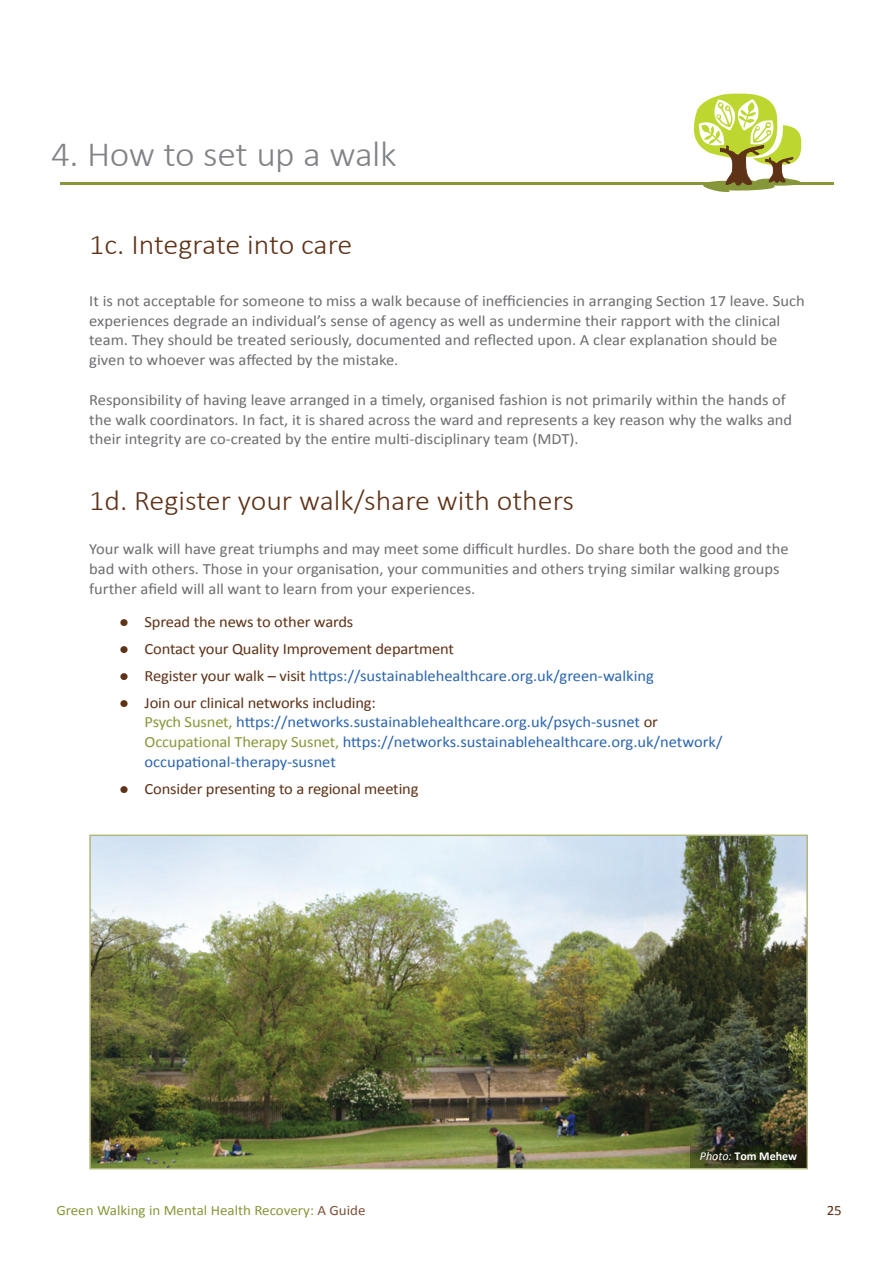
<style>
.page{position:relative;width:893px;height:1263px;background:#fff}
.page>*{position:absolute;margin:0;border:0;box-sizing:border-box;transform-origin:0 0}
.t1{font:300 35.7px "Calibri";letter-spacing:-.015em;color:#808285;scale:1.05 1}
.t2{font:300 28.5px "Calibri";color:#5e3217;scale:1.05 1}
.t3{font:15.6px/19.8px "Calibri";color:#6c6d70;scale:1.05 1}
.t4{font:15.6px/19.8px "Calibri";letter-spacing:-.005em;color:#2b65ad;scale:1.05 1}
.t5{font:15.6px "Calibri";letter-spacing:-.01em;color:#5e3217;scale:1.05 1}
.t6{font:14.25px "Calibri";color:#86983a;scale:1.05 1}
.t7{font:14.25px "Calibri";color:#5e3217;scale:1.05 1}
.t8{font:700 12px "Calibri";color:#fff}
.s1{color:#5e3217}
.s2{color:#86983a}
.s3{font-weight:400;font-style:italic}
.s4{color:#7d523a}
</style>
<div class="page">
<hr style="left:60px;top:183px;width:773px;height:2px;background:#86983a">
<svg style="left:694px;top:94px;width:107px;height:98px"></svg>
<img style="left:92px;top:837px;width:713px;height:329px">
<div style="left:89px;top:834px;width:719px;height:335px;border:2px solid #b1b87d"></div>
<svg style="left:690px;top:1146px;width:116px;height:22px;background:#2f331a"></svg>
<h1 class="t1" style="left:51px;top:132px;width:331px">4. How to set up a walk</h1>
<h2 class="t2" style="left:89px;top:227px;width:252px">1c. Integrate into care</h2>
<p class="t3" style="left:89px;top:291px;width:683px">It is not acceptable for someone to miss a walk because of inefficiencies in arranging Section 17 leave. Such experiences degrade an individual’s sense of agency as well as undermine their rapport with the clinical team. They should be treated seriously, documented and reflected upon. A clear explanation should be given to whoever was affected by the mistake.</p>
<p class="t3" style="left:89px;top:390px;width:671px">Responsibility of having leave arranged in a timely, organised fashion is not primarily within the hands of the walk coordinators. In fact, it is shared across the ward and represents a key reason why the walks and their integrity are co-created by the entire multi-disciplinary team (MDT).</p>
<h2 class="t2" style="left:89px;top:483px;width:463px">1d. Register your walk/share with others</h2>
<p class="t3" style="left:89px;top:539px;width:667px">Your walk will have great triumphs and may meet some difficult hurdles. Do share both the good and the bad with others. Those in your organisation, your communities and others trying similar walking groups further afield will all want to learn from your experiences.</p>
<p class="t5" style="left:119px;top:611px;width:225px">● Spread the news to other wards</p>
<p class="t5" style="left:119px;top:638px;width:321px">● Contact your Quality Improvement department</p>
<p class="t4" style="left:119px;top:665px;width:511px"><span class="s1">● Register your walk – visit</span> https://sustainablehealthcare.org.uk/green-walking</p>
<p class="t4" style="left:145px;top:692px;width:552px;text-indent:-26px"><span class="s1">● Join our clinical networks including:<br></span><span class="s2">Psych Susnet,</span> https://networks.sustainablehealthcare.org.uk/psych-susnet <span class="s1">or </span><span class="s2">Occupational Therapy Susnet,</span> https://networks.sustainablehealthcare.org.uk/network/ occupational-therapy-susnet</p>
<p class="t5" style="left:119px;top:779px;width:287px">● Consider presenting to a regional meeting</p>
<p class="t8" style="left:700px;top:1148px;width:99px"><span class="s3">Photo:</span> Tom Mehew</p>
<p class="t6" style="left:56px;top:1201px;width:296px">Green Walking in Mental Health Recovery: <span class="s4">A Guide</span></p>
<p class="t7" style="left:827px;top:1201px;width:14px">25</p>
</div>
